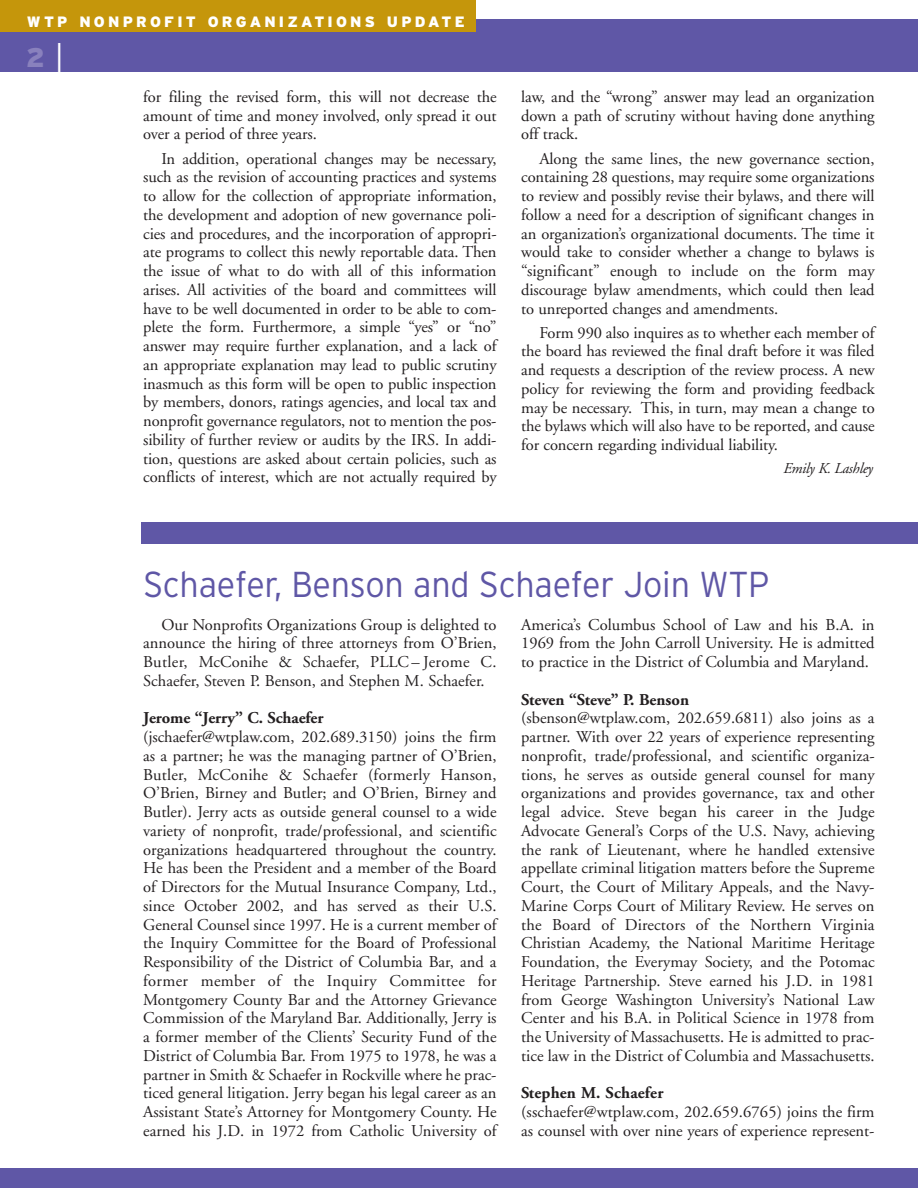
<style>
.page{position:relative;width:918px;height:1188px;background:#fff}
.page>*{position:absolute;margin:0;border:0;box-sizing:border-box;transform-origin:0 0}
.t1{font:300 36px "Interstate";letter-spacing:-.005em;color:#5f57a6;scale:.95 1}
.t2{font:900 27px "Interstate";color:#8981bd}
.t3{font:16.5px/18.8px "Adobe Garamond";letter-spacing:-.005em;color:#231f20;text-align:justify}
.t4{font:700 16.5px "Adobe Garamond";color:#231f20}
.t5{font:900 15px "Interstate";letter-spacing:.215em;color:#fff}
.t6{font:italic 15px "Adobe Garamond";letter-spacing:-.02em;color:#231f20}
.s1{font-weight:300;font-size:30px;color:#fff}
</style>
<div class="page">
<div style="left:0;top:19px;width:918px;height:52px;background:#5f57a6"></div>
<div style="left:0;top:0;width:476px;height:32px;background:#c5960b"></div>
<div style="left:0;top:1168px;width:918px;height:20px;background:#5f57a6"></div>
<div style="left:142px;top:522px;width:776px;height:22px;background:#5f57a6"></div>
<p class="t5" style="left:27px;top:17px;width:439px">WTP NONPROFIT ORGANIZATIONS UPDATE</p>
<h2 class="t2" style="left:26px;top:47px;width:39px">2 <span class="s1">|</span></h2>
<p class="t3" style="left:143px;top:89px;width:355px">for filing the revised form, this will not decrease the amount of time and money involved, only spread it out over a period of three years.</p>
<p class="t3" style="left:143px;top:150px;width:355px;text-indent:18px">In addition, operational changes may be necessary, such as the revision of accounting practices and systems to allow for the collection of appropriate information, the development and adoption of new governance poli&shy;cies and procedures, and the incorporation of appropri&shy;ate programs to collect this newly reportable data. Then the issue of what to do with all of this information arises. All activities of the board and committees will have to be well documented in order to be able to com&shy;plete the form. Furthermore, a simple “yes” or “no” answer may require further explanation, and a lack of an appropriate explanation may lead to public scrutiny inasmuch as this form will be open to public inspection by members, donors, ratings agencies, and local tax and nonprofit governance regulators, not to mention the pos&shy;sibility of further review or audits by the IRS. In addi&shy;tion, questions are asked about certain policies, such as conflicts of interest, which are not actually required by</p>
<p class="t3" style="left:521px;top:89px;width:355px">law, and the “wrong” answer may lead an organization down a path of scrutiny without having done anything off track.</p>
<p class="t3" style="left:521px;top:150px;width:355px;text-indent:18px">Along the same lines, the new governance section, containing 28 questions, may require some organizations to review and possibly revise their bylaws, and there will follow a need for a description of significant changes in an organization’s organizational documents. The time it would take to consider whether a change to bylaws is “significant” enough to include on the form may discourage bylaw amendments, which could then lead to unreported changes and amendments.</p>
<p class="t3" style="left:521px;top:325px;width:355px;text-indent:18px">Form 990 also inquires as to whether each member of the board has reviewed the final draft before it was filed and requests a description of the review process. A new policy for reviewing the form and providing feedback may be necessary. This, in turn, may mean a change to the bylaws which will also have to be reported, and cause for concern regarding individual liability.</p>
<p class="t6" style="left:784px;top:462px;width:91px">Emily K. Lashley</p>
<h1 class="t1" style="left:143px;top:571px;width:661px">Schaefer, Benson and Schaefer Join WTP</h1>
<p class="t3" style="left:143px;top:617px;width:355px;text-indent:18px">Our Nonprofits Organizations Group is delighted to announce the hiring of three attorneys from O’Brien, Butler, McConihe &amp; Schaefer, PLLC – Jerome C.<br>Schaefer, Steven P. Benson, and Stephen M. Schaefer.</p>
<p class="t4" style="left:143px;top:712px;width:182px">Jerome “Jerry” C. Schaefer</p>
<p class="t3" style="left:143px;top:729px;width:355px">(jschaefer@wtplaw.com, 202.689.3150) joins the firm as a partner; he was the managing partner of O’Brien, Butler, McConihe &amp; Schaefer (formerly Hanson, O’Brien, Birney and Butler; and O’Brien, Birney and Butler). Jerry acts as outside general counsel to a wide variety of nonprofit, trade/professional, and scientific organizations headquartered throughout the country.<br>He has been the President and a member of the Board of Directors for the Mutual Insurance Company, Ltd., since October 2002, and has served as their U.S.<br>General Counsel since 1997. He is a current member of the Inquiry Committee for the Board of Professional Responsibility of the District of Columbia Bar, and a former member of the Inquiry Committee for Montgomery County Bar and the Attorney Grievance Commission of the Maryland Bar. Additionally, Jerry is a former member of the Clients’ Security Fund of the District of Columbia Bar. From 1975 to 1978, he was a partner in Smith &amp; Schaefer in Rockville where he prac&shy;ticed general litigation. Jerry began his legal career as an Assistant State’s Attorney for Montgomery County. He earned his J.D. in 1972 from Catholic University of</p>
<p class="t3" style="left:521px;top:617px;width:355px">America’s Columbus School of Law and his B.A. in 1969 from the John Carroll University. He is admitted to practice in the District of Columbia and Maryland.</p>
<p class="t4" style="left:521px;top:693px;width:169px">Steven “Steve” P. Benson</p>
<p class="t3" style="left:521px;top:710px;width:355px">(sbenson@wtplaw.com, 202.659.6811) also joins as a partner. With over 22 years of experience representing nonprofit, trade/professional, and scientific organiza&shy;tions, he serves as outside general counsel for many organizations and provides governance, tax and other legal advice. Steve began his career in the Judge Advocate General’s Corps of the U.S. Navy, achieving the rank of Lieutenant, where he handled extensive appellate criminal litigation matters before the Supreme Court, the Court of Military Appeals, and the Navy-Marine Corps Court of Military Review. He serves on the Board of Directors of the Northern Virginia Christian Academy, the National Maritime Heritage Foundation, the Everymay Society, and the Potomac Heritage Partnership. Steve earned his J.D. in 1981 from George Washington University’s National Law Center and his B.A. in Political Science in 1978 from the University of Massachusetts. He is admitted to prac&shy;tice law in the District of Columbia and Massachusetts.</p>
<p class="t4" style="left:521px;top:1087px;width:144px">Stephen M. Schaefer</p>
<p class="t3" style="left:521px;top:1104px;width:355px">(sschaefer@wtplaw.com, 202.659.6765) joins the firm as counsel with over nine years of experience represent-</p>
</div>
